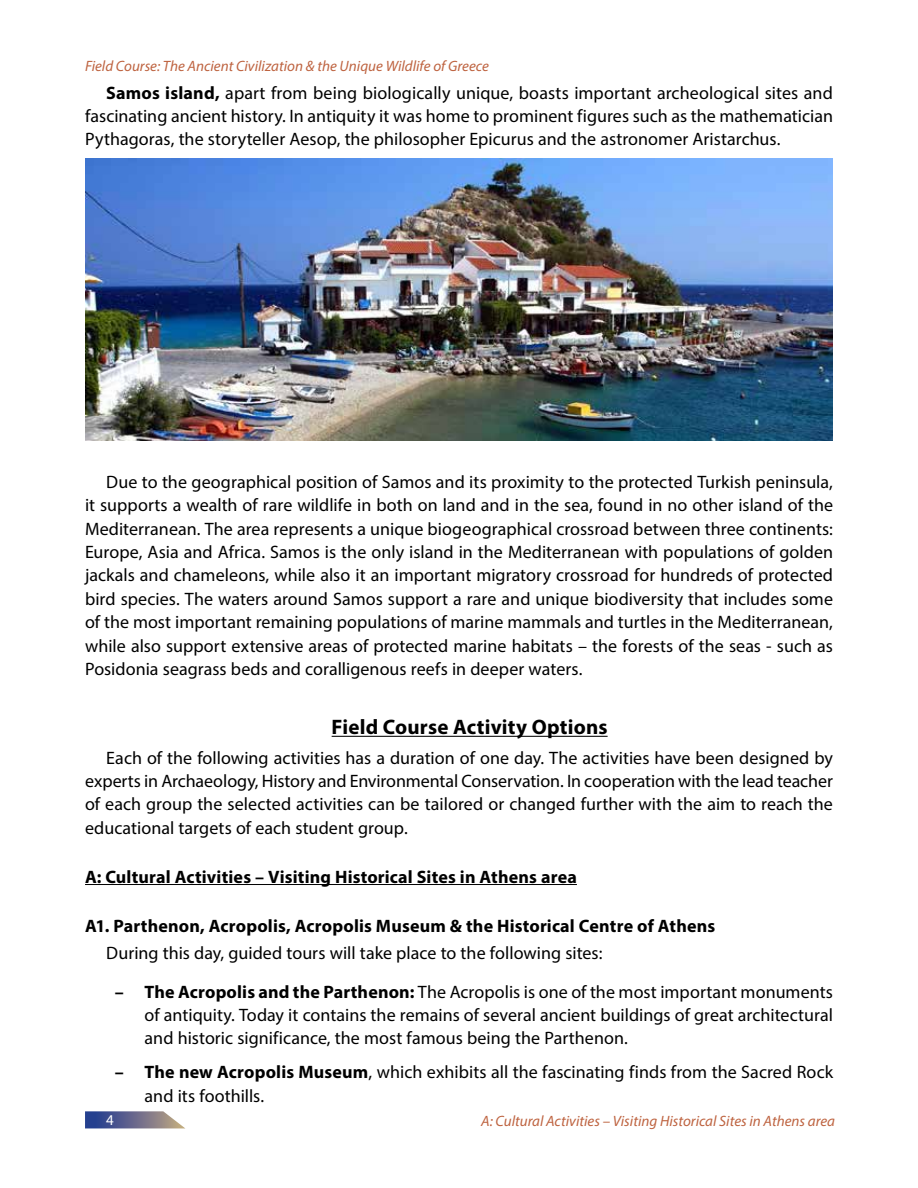
<style>
.page{position:relative;width:918px;height:1188px;background:#fff}
.page>*{position:absolute;margin:0;border:0;box-sizing:border-box;transform-origin:0 0}
.t1{font:700 21px "Myriad Pro";letter-spacing:.01em;color:#000}
.t2{font:18px/23.4px "Myriad Pro";color:#000;text-align:justify}
.t3{font:700 18px "Myriad Pro";letter-spacing:.01em;color:#000}
.t4{font:italic 15px "Myriad Pro";color:#be6340}
.t5{font:15px "Myriad Pro";color:#fff}
.s1{font-weight:700}
</style>
<div class="page">
<svg style="left:85px;top:1111px;width:100px;height:17px;background:#76799a"></svg>
<hr style="left:332px;top:736px;width:276px;height:1px;background:#000">
<hr style="left:85px;top:884px;width:492px;height:1px;background:#000">
<img style="left:85px;top:159px;width:748px;height:281px">
<p class="t4" style="left:85px;top:56px;width:405px">Field Course: The Ancient Civilization &amp; the Unique Wildlife of Greece</p>
<p class="t2" style="left:85px;top:81px;width:749px;text-indent:21px"><span class="s1">Samos island,</span> apart from being biologically unique, boasts important archeological sites and fascinating ancient history. In antiquity it was home to prominent figures such as the mathematician Pythagoras, the storyteller Aesop, the philosopher Epicurus and the astronomer Aristarchus.</p>
<p class="t2" style="left:85px;top:470px;width:750px;text-indent:21px">Due to the geographical position of Samos and its proximity to the protected Turkish peninsula, it supports a wealth of rare wildlife in both on land and in the sea, found in no other island of the Mediterranean. The area represents a unique biogeographical crossroad between three continents:<br>Europe, Asia and Africa. Samos is the only island in the Mediterranean with populations of golden jackals and chameleons, while also it an important migratory crossroad for hundreds of protected bird species. The waters around Samos support a rare and unique biodiversity that includes some of the most important remaining populations of marine mammals and turtles in the Mediterranean, while also support extensive areas of protected marine habitats – the forests of the seas - such as Posidonia seagrass beds and coralligenous reefs in deeper waters.</p>
<p class="t1" style="left:332px;top:713px;width:277px">Field Course Activity Options</p>
<p class="t2" style="left:85px;top:746px;width:749px;text-indent:21px">Each of the following activities has a duration of one day. The activities have been designed by experts in Archaeology, History and Environmental Conservation. In cooperation with the lead teacher of each group the selected activities can be tailored or changed further with the aim to reach the educational targets of each student group.</p>
<p class="t3" style="left:85px;top:865px;width:493px">A: Cultural Activities – Visiting Historical Sites in Athens area</p>
<p class="t3" style="left:85px;top:914px;width:632px">A1. Parthenon, Acropolis, Acropolis Museum &amp; the Historical Centre of Athens</p>
<p class="t2" style="left:106px;top:941px;width:498px">During this day, guided tours will take place to the following sites:</p>
<p class="t2" style="left:145px;top:980px;width:690px;text-indent:-30px"><span class="s1">– The Acropolis and the Parthenon:</span> The Acropolis is one of the most important monuments of antiquity. Today it contains the remains of several ancient buildings of great architectural and historic significance, the most famous being the Parthenon.</p>
<p class="t2" style="left:145px;top:1060px;width:690px;text-indent:-30px"><span class="s1">– The new Acropolis Museum</span>, which exhibits all the fascinating finds from the Sacred Rock and its foothills.</p>
<p class="t5" style="left:106px;top:1111px;width:9px">4</p>
<p class="t4" style="left:481px;top:1111px;width:355px">A: Cultural Activities – Visiting Historical Sites in Athens area</p>
</div>
